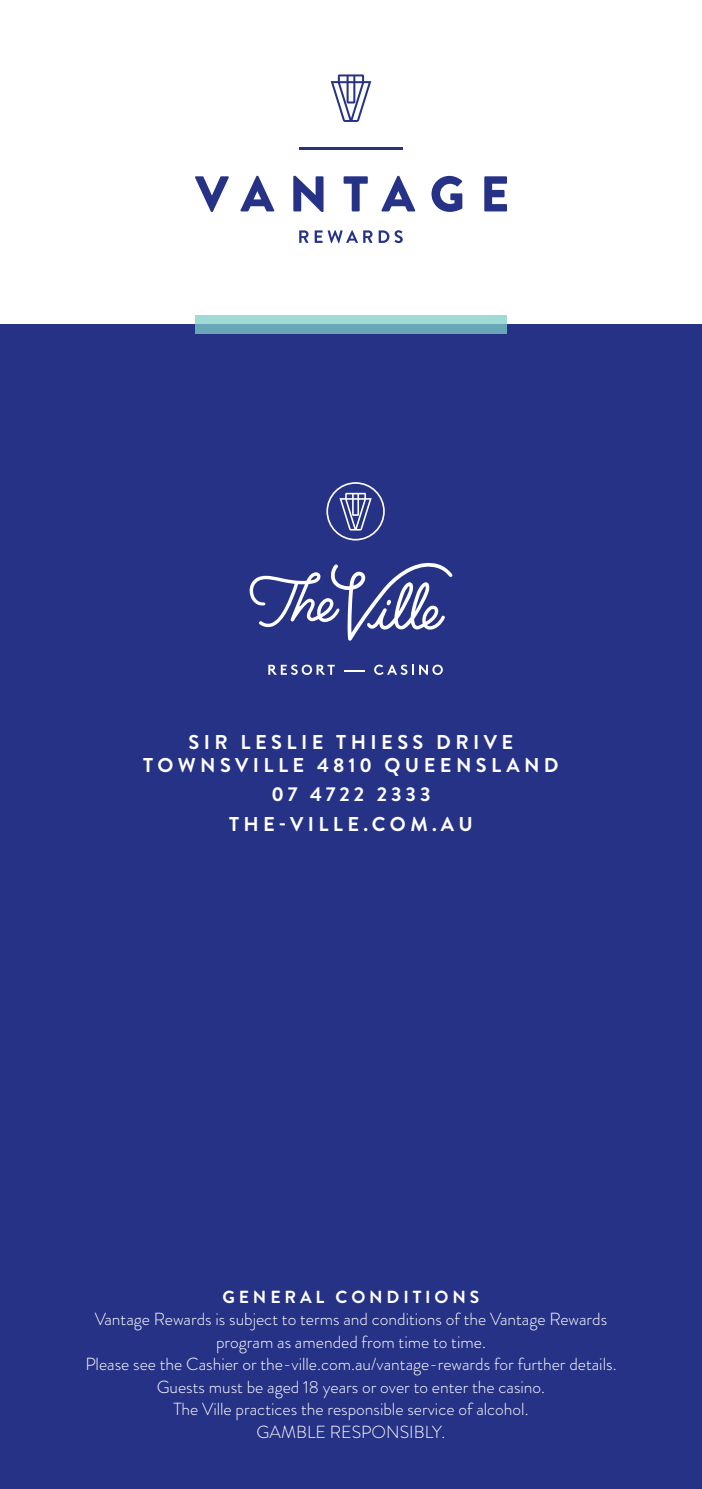
<style>
.page{position:relative;width:702px;height:1489px;background:#fff}
.page>*{position:absolute;margin:0;border:0;box-sizing:border-box;transform-origin:0 0}
.t1{font:700 20px/22.5px "Brandon Grotesque";letter-spacing:.22em;color:#fff;text-align:center}
.t2{font:300 17.5px/22.5px "Brandon Grotesque";color:#fff;text-align:center}
.t3{font:700 17.5px "Brandon Grotesque";letter-spacing:.22em;color:#fff}
</style>
<div class="page">
<div style="left:0;top:324px;width:702px;height:1164px;background:#263286"></div>
<svg style="left:268px;top:664px;width:67px;height:11px"></svg>
<hr style="left:344px;top:670px;width:21px;height:2px;background:#fff">
<svg style="left:374px;top:664px;width:69px;height:11px"></svg>
<svg style="left:326px;top:482px;width:59px;height:58px"></svg>
<svg style="left:249px;top:562px;width:203px;height:78px"></svg>
<svg style="left:195px;top:176px;width:34px;height:36px"></svg>
<svg style="left:240px;top:176px;width:34px;height:35px"></svg>
<svg style="left:293px;top:176px;width:30px;height:36px"></svg>
<svg style="left:343px;top:176px;width:25px;height:35px"></svg>
<svg style="left:381px;top:176px;width:34px;height:35px"></svg>
<svg style="left:431px;top:176px;width:31px;height:36px"></svg>
<svg style="left:484px;top:176px;width:23px;height:35px"></svg>
<svg style="left:330px;top:74px;width:41px;height:48px"></svg>
<hr style="left:300px;top:148px;width:103px;height:2px;background:#263286">
<svg style="left:299px;top:230px;width:9px;height:13px"></svg>
<svg style="left:314px;top:230px;width:58px;height:13px"></svg>
<svg style="left:378px;top:230px;width:25px;height:13px"></svg>
<svg style="left:195px;top:315px;width:312px;height:19px;background:#82bec5"></svg>
<p class="t1" style="left:143px;top:731px;width:417px">SIR LESLIE THIESS DRIVE<br>TOWNSVILLE 4810 QUEENSLAND</p>
<p class="t1" style="left:229px;top:779px;width:245px;line-height:29.5px">07 4722 2333<br>THE-VILLE.COM.AU</p>
<p class="t3" style="left:222px;top:1284px;width:258px">GENERAL CONDITIONS</p>
<p class="t2" style="left:85px;top:1307px;width:532px">Vantage Rewards is subject to terms and conditions of the Vantage Rewards program as amended from time to time.<br>Please see the Cashier or the-ville.com.au/vantage-rewards for further details.<br>Guests must be aged 18 years or over to enter the casino.<br>The Ville practices the responsible service of alcohol.<br>GAMBLE RESPONSIBLY.</p>
</div>
